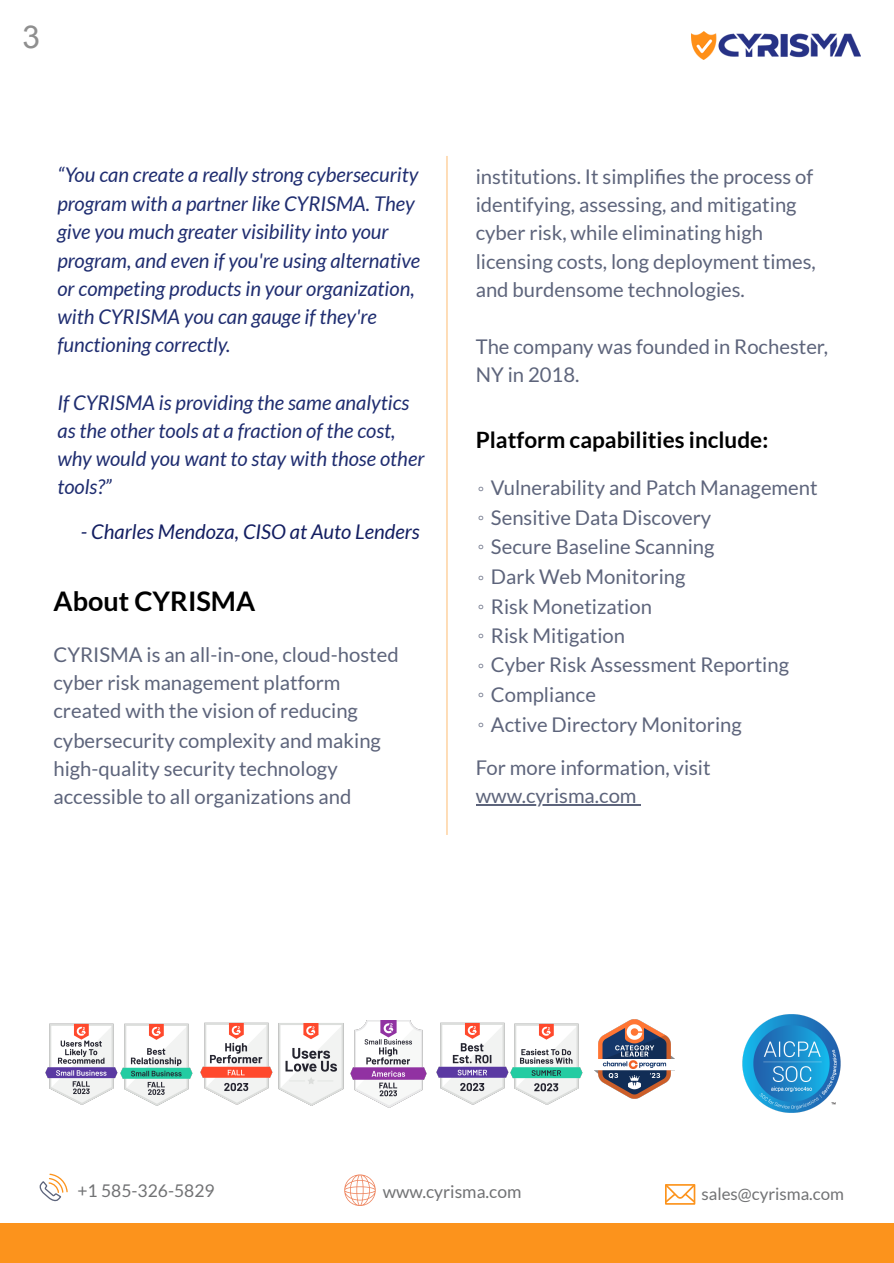
<style>
.page{position:relative;width:894px;height:1263px;background:#fff}
.page>*{position:absolute;margin:0;border:0;box-sizing:border-box;transform-origin:0 0}
.t1{font:31.5px "Arial";color:#8f8f8f}
.t2{font:700 27px "Lato";color:#000}
.t3{font:700 22.5px "Lato";color:#000}
.t4{font:20.25px/29.5px "Lato";color:#5d647b}
.t5{font:italic 20.25px/28.3px "Lato";color:#1f2d70}
.t6{font:italic 20.25px "Lato";color:#131e61}
.t7{font:17.55px "Lato";color:#717274}
.t8{font:16.95px "Lato";color:#717274}
.s1{font-family:"Arial";font-size:18.3px}
</style>
<div class="page">
<div style="left:0;top:1223px;width:894px;height:40px;background:#fc931c"></div>
<hr style="left:446px;top:157px;width:1px;height:677px;background:#fc931c">
<img style="left:691px;top:32px;width:169px;height:28px">
<hr style="left:476px;top:804px;width:164px;height:1px;background:#5d647b">
<img style="left:742px;top:1014px;width:99px;height:99px">
<svg style="left:344px;top:1174px;width:32px;height:32px"></svg>
<svg style="left:39px;top:1173px;width:29px;height:29px"></svg>
<div style="left:665px;top:1184px;width:30px;height:21px;border:2px solid #fc931c"></div>
<svg style="left:665px;top:1184px;width:31px;height:18px"></svg>
<img style="left:45px;top:1023px;width:72px;height:82px">
<img style="left:120px;top:1023px;width:72px;height:83px">
<img style="left:278px;top:1023px;width:66px;height:83px">
<img style="left:511px;top:1023px;width:72px;height:82px">
<img style="left:436px;top:1022px;width:72px;height:83px">
<img style="left:350px;top:1021px;width:77px;height:86px">
<img style="left:200px;top:1022px;width:72px;height:83px">
<img style="left:594px;top:1019px;width:80px;height:80px">
<h1 class="t1" style="left:23px;top:20px;width:19px">3</h1>
<p class="t5" style="left:57px;top:160px;width:364px">“You can create a really strong cybersecurity program with a partner like CYRISMA. They give you much greater visibility into your program, and even if you're using alternative or competing products in your organization, with CYRISMA you can gauge if they're functioning correctly.</p>
<p class="t5" style="left:57px;top:388px;width:368px">If CYRISMA is providing the same analytics as the other tools at a fraction of the cost, why would you want to stay with those other tools?”</p>
<p class="t6" style="left:81px;top:519px;width:340px">- Charles Mendoza, CISO at Auto Lenders</p>
<h2 class="t2" style="left:53px;top:585px;width:203px">About CYRISMA</h2>
<p class="t4" style="left:53px;top:640px;width:347px;line-height:28.3px">CYRISMA is an all-in-one, cloud-hosted cyber risk management platform created with the vision of reducing cybersecurity complexity and making high-quality security technology accessible to all organizations and</p>
<p class="t4" style="left:476px;top:161px;width:342px;line-height:28.5px">institutions. It simplifies the process of identifying, assessing, and mitigating cyber risk, while eliminating high licensing costs, long deployment times, and burdensome technologies.</p>
<p class="t4" style="left:476px;top:332px;width:354px;line-height:28.2px">The company was founded in Rochester,<br>NY in 2018.</p>
<p class="t3" style="left:476px;top:426px;width:294px">Platform capabilities include:</p>
<p class="t4" style="left:478px;top:473px;width:341px"><span class="s1">◦</span> Vulnerability and Patch Management <span class="s1">◦</span> Sensitive Data Discovery<br><span class="s1">◦</span> Secure Baseline Scanning<br><span class="s1">◦</span> Dark Web Monitoring<br><span class="s1">◦</span> Risk Monetization<br><span class="s1">◦</span> Risk Mitigation<br><span class="s1">◦</span> Cyber Risk Assessment Reporting<br><span class="s1">◦</span> Compliance<br><span class="s1">◦</span> Active Directory Monitoring</p>
<p class="t4" style="left:476px;top:753px;width:236px;line-height:28.2px">For more information, visit www.cyrisma.com</p>
<p class="t7" style="left:77px;top:1179px;width:139px">+1 585-326-5829</p>
<p class="t7" style="left:383px;top:1180px;width:140px">www.cyrisma.com</p>
<p class="t8" style="left:701px;top:1184px;width:144px">sales@cyrisma.com</p>
</div>
